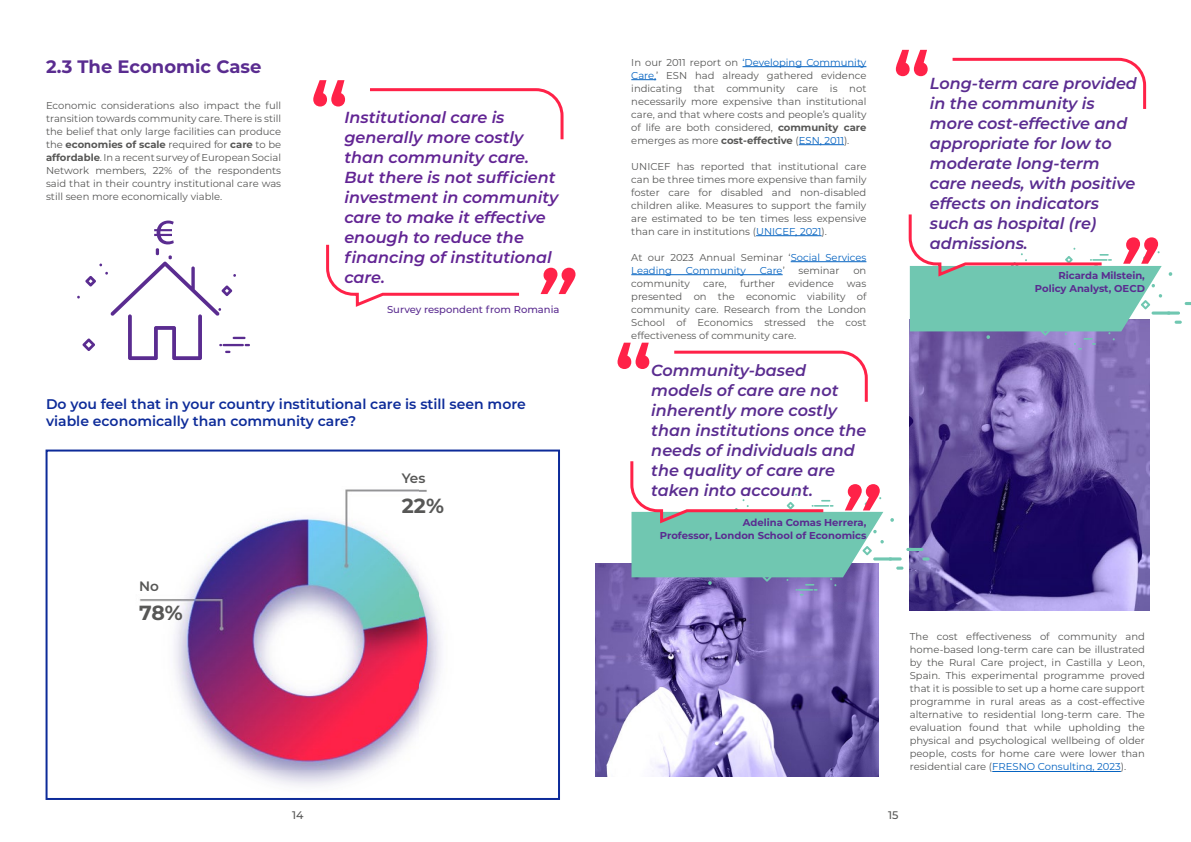
<style>
.page{position:relative;width:1191px;height:842px;background:#fff}
.page>*{position:absolute;margin:0;border:0;box-sizing:border-box;transform-origin:0 0}
.t1{font:600 85px "Montserrat";color:#ff2248}
.t2{font:italic 600 85px "Montserrat";color:#ff2248}
.t3{font:700 20.4px "Montserrat";color:#575756}
.t4{font:700 18px "Montserrat";color:#5a2c90}
.t5{font:italic 600 16px/20px "Montserrat";color:#5a2c90}
.t6{font:italic 600 16px/20px "Montserrat";color:#622494}
.t7{font:600 14px/16.8px "Montserrat";color:#0d2b99}
.t8{font:600 13.6px "Montserrat";color:#575756}
.t9{font:500 11px "Montserrat";color:#575756}
.t10{font:10px/13px "Montserrat";color:#575756;text-align:justify}
.t11{font:700 10px/13px "Montserrat";color:#5a2c90;text-align:right}
.t12{font:500 10px "Montserrat";color:#5a2c90}
.t13{font:10px "Montserrat";color:#0563c1}
.s1{font-weight:700}
.s2{color:#0563c1}
.s3{color:#575756}
</style>
<div class="page">
<img style="left:909px;top:350px;width:240px;height:260px">
<img style="left:595px;top:564px;width:283px;height:213px">
<svg style="left:922px;top:557px;width:7px;height:3px"></svg>
<hr style="left:906px;top:548px;width:17px;height:3px;background:#70c7b1;border-radius:2px">
<img style="left:139px;top:489px;width:302px;height:297px">
<hr style="left:742px;top:66px;width:124px;height:1px;background:#0563c1">
<svg style="left:631px;top:79px;width:25px;height:1px"></svg>
<hr style="left:799px;top:144px;width:45px;height:1px;background:#0563c1">
<hr style="left:756px;top:235px;width:65px;height:1px;background:#0563c1">
<hr style="left:790px;top:261px;width:76px;height:1px;background:#0563c1">
<hr style="left:631px;top:274px;width:151px;height:1px;background:#0563c1">
<svg style="left:326px;top:244px;width:194px;height:63px"></svg>
<svg style="left:370px;top:88px;width:194px;height:52px"></svg>
<svg style="left:908px;top:214px;width:283px;height:136px"></svg>
<svg style="left:952px;top:57px;width:195px;height:52px"></svg>
<svg style="left:629px;top:461px;width:274px;height:134px"></svg>
<svg style="left:674px;top:350px;width:194px;height:52px"></svg>
<hr style="left:992px;top:771px;width:128px;height:1px;background:#0563c1">
<svg style="left:77px;top:221px;width:173px;height:139px"></svg>
<div style="left:46px;top:449px;width:514px;height:351px;border:2px solid #0d2b99"></div>
<h3 class="t4" style="left:46px;top:54px;width:217px">2.3 The Economic Case</h3>
<p class="t10" style="left:46px;top:99px;width:237px">Economic considerations also impact the full transition towards community care. There is still the belief that only large facilities can produce the <span class="s1">economies of scale</span> required for <span class="s1">care</span> to be <span class="s1">affordable</span>. In a recent survey of European Social Network members, 22% of the respondents said that in their country institutional care was still seen more economically viable.</p>
<h3 class="t6" style="left:344px;top:107px;width:215px">Institutional care is generally more costly than community care.<br>But there is not sufficient investment in community care to make it effective enough to reduce the financing of institutional care.</h3>
<p class="t12" style="left:387px;top:303px;width:174px">Survey respondent from Romania</p>
<h1 class="t1" style="left:310px;top:53px;width:40px">“</h1>
<h1 class="t2" style="left:533px;top:241px;width:40px">”</h1>
<h3 class="t7" style="left:46px;top:395px;width:481px">Do you feel that in your country institutional care is still seen more viable economically than community care?</h3>
<h3 class="t8" style="left:139px;top:577px;width:21px">No</h3>
<h2 class="t3" style="left:139px;top:598px;width:45px">78%</h2>
<h3 class="t8" style="left:402px;top:469px;width:25px">Yes</h3>
<h2 class="t3" style="left:402px;top:490px;width:44px">22%</h2>
<p class="t10" style="left:631px;top:55px;width:237px">In our 2011 report on <span class="s2">‘Developing Community Care,</span>’ ESN had already gathered evidence indicating that community care is not necessarily more expensive than institutional care, and that where costs and people’s quality of life are both considered, <span class="s1">community care </span>emerges as more <span class="s1">cost-effective</span> (<span class="s2">ESN, 2011</span>).</p>
<p class="t10" style="left:631px;top:159px;width:237px">UNICEF has reported that institutional care can be three times more expensive than family foster care for disabled and non-disabled children alike. Measures to support the family are estimated to be ten times less expensive than care in institutions (<span class="s2">UNICEF, 2021</span>).</p>
<p class="t10" style="left:631px;top:250px;width:237px">At our 2023 Annual Seminar ‘<span class="s2">Social Services<br>Leading</span></p>
<p class="t13" style="left:686px;top:263px;width:62px">Community</p>
<p class="t13" style="left:759px;top:263px;width:27px">Care<span class="s3">’</span></p>
<p class="t10" style="left:798px;top:263px;width:42px">seminar</p>
<p class="t10" style="left:853px;top:263px;width:15px">on</p>
<p class="t10" style="left:631px;top:276px;width:60px">community</p>
<p class="t10" style="left:703px;top:276px;width:25px">care,</p>
<p class="t10" style="left:740px;top:276px;width:37px">further</p>
<p class="t10" style="left:788px;top:276px;width:47px">evidence</p>
<p class="t10" style="left:631px;top:276px;width:237px;text-indent:216px">was presented on the economic viability of community care. Research from the London School of Economics stressed the cost effectiveness of community care.</p>
<h3 class="t5" style="left:651px;top:359px;width:217px">Community-based models of care are not inherently more costly than institutions once the needs of individuals and the quality of care are taken into account.</h3>
<p class="t11" style="left:660px;top:515px;width:208px">Adelina Comas Herrera,<br>Professor, London School of Economics</p>
<h1 class="t1" style="left:614px;top:315px;width:40px">“</h1>
<h1 class="t2" style="left:837px;top:457px;width:40px">”</h1>
<h1 class="t1" style="left:892px;top:22px;width:40px">“</h1>
<h3 class="t5" style="left:929px;top:72px;width:208px">Long-term care provided in the community is more cost-effective and appropriate for low to moderate long-term care needs, with positive effects on indicators such as hospital (re) admissions.</h3>
<p class="t11" style="left:1035px;top:268px;width:111px">Ricarda Milstein,<br>Policy Analyst, OECD</p>
<h1 class="t2" style="left:1116px;top:211px;width:40px">”</h1>
<p class="t10" style="left:909px;top:630px;width:237px">The cost effectiveness of community and home-based long-term care can be illustrated by the Rural Care project, in Castilla y Leon, Spain. This experimental programme proved that it is possible to set up a home care support programme in rural areas as a cost-effective alternative to residential long-term care. The evaluation found that while upholding the physical and psychological wellbeing of older people, costs for home care were lower than residential care (<span class="s2">FRESNO Consulting, 2023</span>).</p>
<p class="t9" style="left:292px;top:807px;width:13px">14</p>
<p class="t9" style="left:888px;top:807px;width:12px">15</p>
</div>
